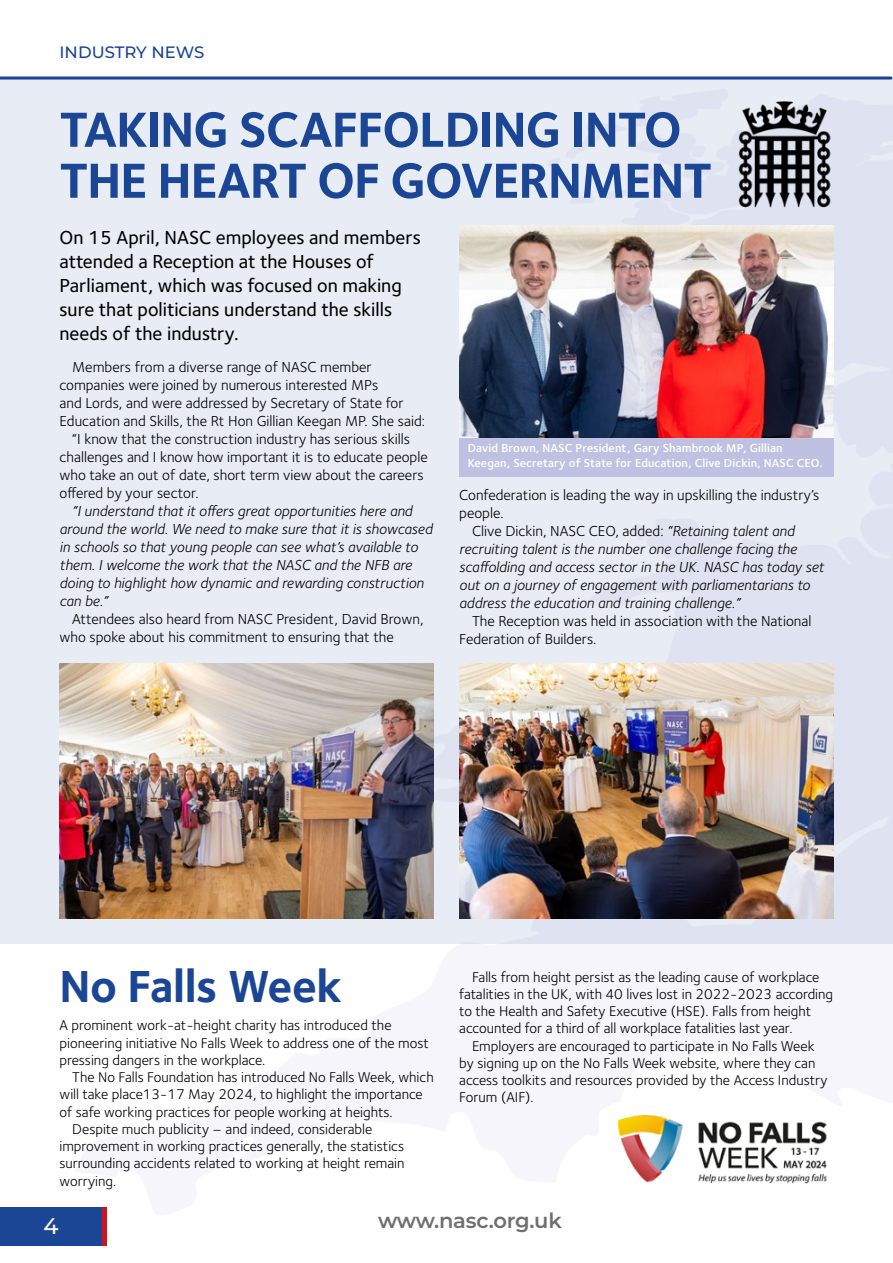
<style>
.page{position:relative;width:893px;height:1263px;background:#fff}
.page>*{position:absolute;margin:0;border:0;box-sizing:border-box;transform-origin:0 0}
.t1{font:700 51px/51px "Foundry Sterling";letter-spacing:-.02em;color:#1b4695}
.t2{font:700 46.5px "Foundry Sterling";letter-spacing:-.01em;color:#1b4695}
.t3{font:100 22.5px "Montserrat";color:#fff}
.t4{font:100 21px "Montserrat";letter-spacing:-.01em;color:#706f6f}
.t5{font:500 19.5px/24px "Foundry Sterling";color:#000}
.t6{font:100 16.5px "Montserrat";color:#1b4695}
.t7{font:15px/18px "Foundry Sterling";color:#000}
.t8{font:italic 15px/18px "Foundry Sterling";color:#000}
.t9{font:14.7px/17.2px "Foundry Sterling";color:#000}
.t10{font:600 12px/14.4px "Foundry Sterling";letter-spacing:.01em;color:#fff}
.s1{font-style:italic}
</style>
<div class="page">
<div style="left:0;top:77px;width:893px;height:867px;background:#e8ecf4"></div>
<div style="left:0;top:1208px;width:102px;height:38px;background:#1b4695"></div>
<div style="left:102px;top:1208px;width:5px;height:38px;background:#d2131d"></div>
<hr style="left:0;top:77px;width:891px;height:3px;background:#1b4695">
<img style="left:459px;top:225px;width:374px;height:213px">
<img style="left:60px;top:663px;width:374px;height:255px">
<img style="left:459px;top:663px;width:374px;height:255px">
<div style="left:459px;top:438px;width:374px;height:38px;background:#bec1e1"></div>
<img style="left:617px;top:1114px;width:210px;height:70px">
<img style="left:704px;top:101px;width:129px;height:133px">
<p class="t6" style="left:60px;top:42px;width:146px">INDUSTRY NEWS</p>
<h1 class="t1" style="left:60px;top:106px;width:654px">TAKING SCAFFOLDING INTO<br>THE HEART OF GOVERNMENT</h1>
<h3 class="t5" style="left:60px;top:226px;width:363px">On 15 April, NASC employees and members attended a Reception at the Houses of Parliament, which was focused on making sure that politicians understand the skills needs of the industry.</h3>
<p class="t7" style="left:72px;top:358px;width:301px">Members from a diverse range of NASC member</p>
<p class="t7" style="left:60px;top:376px;width:320px">companies were joined by numerous interested MPs</p>
<p class="t7" style="left:60px;top:394px;width:346px">and Lords, and were addressed by Secretary of State for</p>
<p class="t7" style="left:60px;top:412px;width:367px">Education and Skills, the Rt Hon Gillian Keegan MP. She said:</p>
<p class="t7" style="left:72px;top:430px;width:339px">“I know that the construction industry has serious skills</p>
<p class="t7" style="left:60px;top:448px;width:370px">challenges and I know how important it is to educate people</p>
<p class="t7" style="left:60px;top:466px;width:366px">who take an out of date, short term view about the careers</p>
<p class="t7" style="left:60px;top:484px;width:141px">offered by your sector.</p>
<p class="t8" style="left:60px;top:502px;width:374px;text-indent:13px">“I understand that it offers great opportunities here and around the world. We need to make sure that it is showcased in schools so that young people can see what’s available to them. I welcome the work that the NASC and the NFB are doing to highlight how dynamic and rewarding construction can be.”</p>
<p class="t7" style="left:60px;top:610px;width:366px;text-indent:13px">Attendees also heard from NASC President, David Brown, who spoke about his commitment to ensuring that the</p>
<p class="t10" style="left:468px;top:441px;width:356px">David Brown, NASC President, Gary Shambrook MP, Gillian<br>Keegan, Secretary of State for Education, Clive Dickin, NASC CEO.</p>
<p class="t7" style="left:459px;top:486px;width:362px">Confederation is leading the way in upskilling the industry’s</p>
<p class="t7" style="left:459px;top:504px;width:46px">people.</p>
<p class="t7" style="left:472px;top:522px;width:324px">Clive Dickin, NASC CEO, added: <span class="s1">“Retaining talent and</span></p>
<p class="t8" style="left:459px;top:540px;width:339px">recruiting talent is the number one challenge facing the</p>
<p class="t8" style="left:459px;top:558px;width:366px">scaffolding and access sector in the UK. NASC has today set</p>
<p class="t8" style="left:459px;top:576px;width:352px">out on a journey of engagement with parliamentarians to</p>
<p class="t8" style="left:459px;top:594px;width:282px">address the education and training challenge.”</p>
<p class="t7" style="left:459px;top:612px;width:354px;text-indent:13px">The Reception was held in association with the National<br>Federation of Builders.</p>
<h2 class="t2" style="left:60px;top:959px;width:284px">No Falls Week</h2>
<p class="t9" style="left:60px;top:1017px;width:371px">A prominent work-at-height charity has introduced the pioneering initiative No Falls Week to address one of the most pressing dangers in the workplace.</p>
<p class="t9" style="left:72px;top:1069px;width:363px">The No Falls Foundation has introduced No Falls Week, which</p>
<p class="t9" style="left:60px;top:1086px;width:365px">will take place13-17 May 2024, to highlight the importance</p>
<p class="t9" style="left:60px;top:1103px;width:335px">of safe working practices for people working at heights.</p>
<p class="t9" style="left:72px;top:1120px;width:301px">Despite much publicity – and indeed, considerable</p>
<p class="t9" style="left:60px;top:1138px;width:346px">improvement in working practices generally, the statistics</p>
<p class="t9" style="left:60px;top:1155px;width:347px">surrounding accidents related to working at height remain</p>
<p class="t9" style="left:60px;top:1172px;width:58px">worrying.</p>
<p class="t9" style="left:459px;top:968px;width:375px;text-indent:13px">Falls from height persist as the leading cause of workplace fatalities in the UK, with 40 lives lost in 2022-2023 according to the Health and Safety Executive (HSE). Falls from height accounted for a third of all workplace fatalities last year.</p>
<p class="t9" style="left:459px;top:1037px;width:370px;text-indent:13px">Employers are encouraged to participate in No Falls Week by signing up on the No Falls Week website, where they can access toolkits and resources provided by the Access Industry Forum (AIF).</p>
<h3 class="t3" style="left:43px;top:1211px;width:17px">4</h3>
<h3 class="t4" style="left:378px;top:1206px;width:185px">www.nasc.org.uk</h3>
</div>
